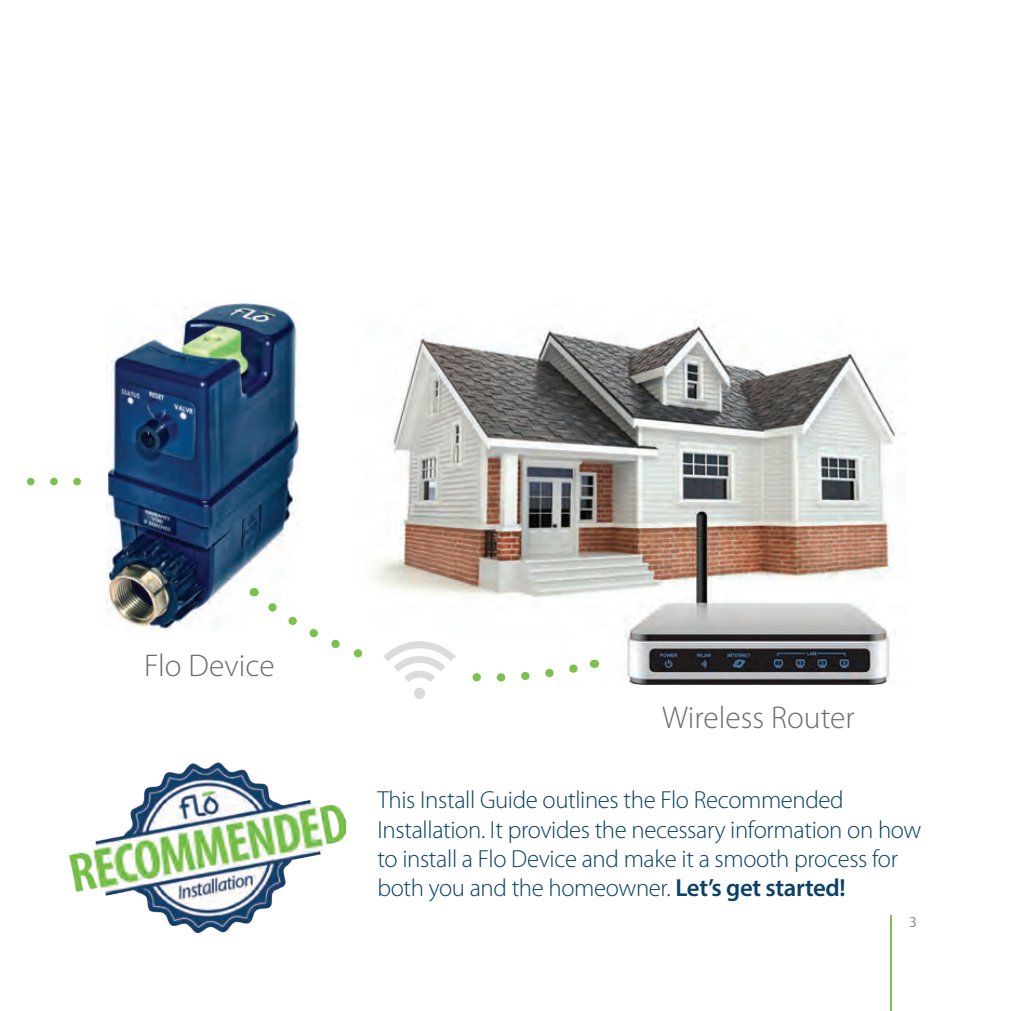
<style>
.page{position:relative;width:1011px;height:1011px;background:#fff}
.page>*{position:absolute;margin:0;border:0;box-sizing:border-box;transform-origin:0 0}
.t1{font:300 31.5px "Myriad Pro";color:#6c6d70}
.t2{font:300 24.75px/29.2px "Myriad Pro";letter-spacing:-.015em;color:#094168}
.t3{font:15.53px "Myriad Pro";color:#939598}
.s1{font-weight:600}
</style>
<div class="page">
<hr style="left:890px;top:915px;width:1px;height:95px;background:#7ac24d">
<img style="left:27px;top:303px;width:869px;height:381px">
<div style="left:27px;top:477px;width:8px;height:8px;background:#7ac24d;border-radius:50%"></div>
<div style="left:50px;top:477px;width:8px;height:8px;background:#7ac24d;border-radius:50%"></div>
<div style="left:73px;top:477px;width:8px;height:8px;background:#7ac24d;border-radius:50%"></div>
<svg style="left:261px;top:595px;width:333px;height:89px"></svg>
<div style="left:372px;top:624px;width:92px;height:83px;background:#fff;border-radius:50%"></div>
<img style="left:383px;top:641px;width:73px;height:57px">
<img style="left:69px;top:762px;width:277px;height:170px">
<p class="t1" style="left:144px;top:648px;width:132px">Flo Device</p>
<p class="t1" style="left:662px;top:699px;width:194px">Wireless Router</p>
<p class="t2" style="left:377px;top:785px;width:467px">This Install Guide outlines the Flo Recommended</p>
<p class="t2" style="left:377px;top:815px;width:545px">Installation. It provides the necessary information on how to install a Flo Device and make it a smooth process for both you and the homeowner. <span class="s1">Let’s get started!</span></p>
<p class="t3" style="left:909px;top:911px;width:9px">3</p>
</div>
